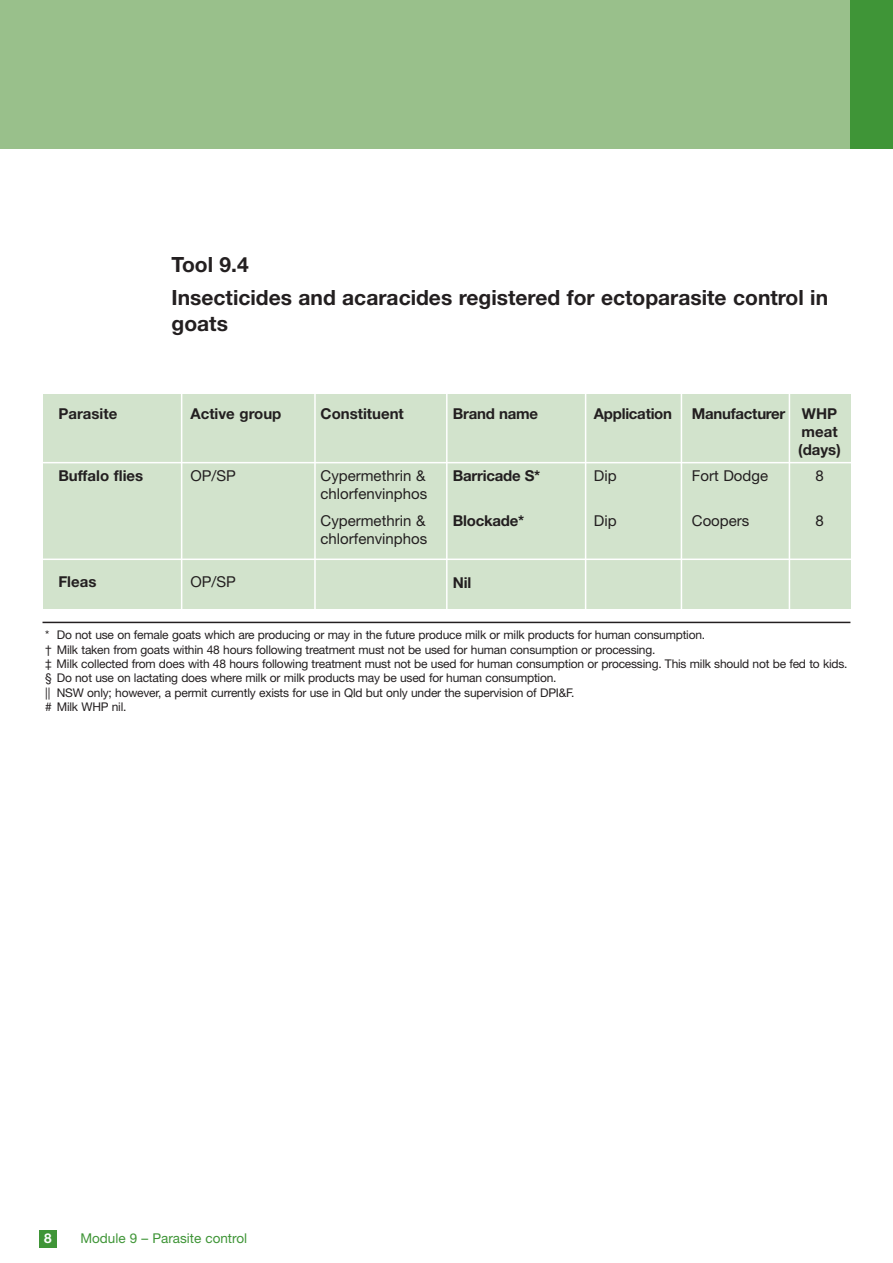
<style>
.page{position:relative;width:893px;height:1263px;background:#fff}
.page>*{position:absolute;margin:0;border:0;box-sizing:border-box;transform-origin:0 0}
.t1{font:700 21px/33.8px "Helvetica Neue";color:#231f20}
.t2{font:700 15px/18px "Helvetica Neue";letter-spacing:-.015em;color:#231f20}
.t3{font:15px/18px "Helvetica Neue";color:#231f20}
.t4{font:13.5px "Helvetica Neue";color:#3f9537}
.t5{font:700 13.5px "Helvetica Neue";color:#fff}
.t6{font:12px/14.4px "Helvetica Neue";letter-spacing:-.015em;color:#231f20}
</style>
<div class="page">
<div style="left:39px;top:1230px;width:17px;height:17px;background:#3f9537"></div>
<div style="left:0;top:0;width:893px;height:149px;background:#99c08b"></div>
<div style="left:850px;top:0;width:43px;height:149px;background:#3f9537"></div>
<div style="left:43px;top:394px;width:808px;height:215px;background:#d2e3cc"></div>
<hr style="left:23px;top:462px;width:843px;height:1px;background:#fff">
<hr style="left:181px;top:386px;width:1px;height:698px;background:#fff">
<hr style="left:314px;top:386px;width:2px;height:698px;background:#fff">
<hr style="left:446px;top:386px;width:2px;height:698px;background:#fff">
<hr style="left:585px;top:386px;width:1px;height:698px;background:#fff">
<hr style="left:681px;top:386px;width:1px;height:698px;background:#fff">
<hr style="left:789px;top:386px;width:1px;height:698px;background:#fff">
<hr style="left:23px;top:558px;width:844px;height:2px;background:#fff">
<hr style="left:43px;top:622px;width:807px;height:1px;background:#231f20">
<h1 class="t1" style="left:172px;top:249px;width:658px">Tool 9.4<br>Insecticides and acaracides registered for ectoparasite control in</h1>
<h1 class="t1" style="left:172px;top:308px;width:58px">goats</h1>
<p class="t2" style="left:58px;top:406px;width:60px">Parasite</p>
<p class="t2" style="left:58px;top:468px;width:86px">Buffalo flies</p>
<p class="t2" style="left:190px;top:406px;width:92px">Active group</p>
<p class="t3" style="left:190px;top:468px;width:47px">OP/SP</p>
<p class="t2" style="left:321px;top:406px;width:85px">Constituent</p>
<p class="t3" style="left:321px;top:468px;width:108px">Cypermethrin &amp; chlorfenvinphos</p>
<p class="t3" style="left:321px;top:513px;width:108px">Cypermethrin &amp; chlorfenvinphos</p>
<p class="t2" style="left:453px;top:406px;width:87px">Brand name</p>
<p class="t2" style="left:453px;top:468px;width:89px">Barricade S*</p>
<p class="t2" style="left:453px;top:513px;width:73px">Blockade*</p>
<p class="t2" style="left:594px;top:406px;width:80px">Application</p>
<p class="t3" style="left:594px;top:468px;width:24px">Dip</p>
<p class="t3" style="left:594px;top:513px;width:24px">Dip</p>
<p class="t2" style="left:692px;top:406px;width:95px">Manufacturer</p>
<p class="t3" style="left:692px;top:468px;width:78px">Fort Dodge</p>
<p class="t3" style="left:692px;top:513px;width:59px">Coopers</p>
<p class="t2" style="left:798px;top:406px;width:44px">WHP meat (days)</p>
<p class="t3" style="left:815px;top:468px;width:10px">8</p>
<p class="t3" style="left:815px;top:513px;width:10px">8</p>
<p class="t2" style="left:58px;top:574px;width:40px">Fleas</p>
<p class="t3" style="left:190px;top:574px;width:47px">OP/SP</p>
<p class="t2" style="left:453px;top:575px;width:20px">Nil</p>
<p class="t6" style="left:45px;top:629px;width:804px">* Do not use on female goats which are producing or may in the future produce milk or milk products for human consumption.<br>† Milk taken from goats within 48 hours following treatment must not be used for human consumption or processing.<br>‡ Milk collected from does with 48 hours following treatment must not be used for human consumption or processing. This milk should not be fed to kids. § Do not use on lactating does where milk or milk products may be used for human consumption.<br>|| NSW only; however, a permit currently exists for use in Qld but only under the supervision of DPI&amp;F.<br># Milk WHP nil.</p>
<p class="t5" style="left:44px;top:1233px;width:9px">8</p>
<p class="t4" style="left:80px;top:1233px;width:168px">Module 9 – Parasite control</p>
</div>
